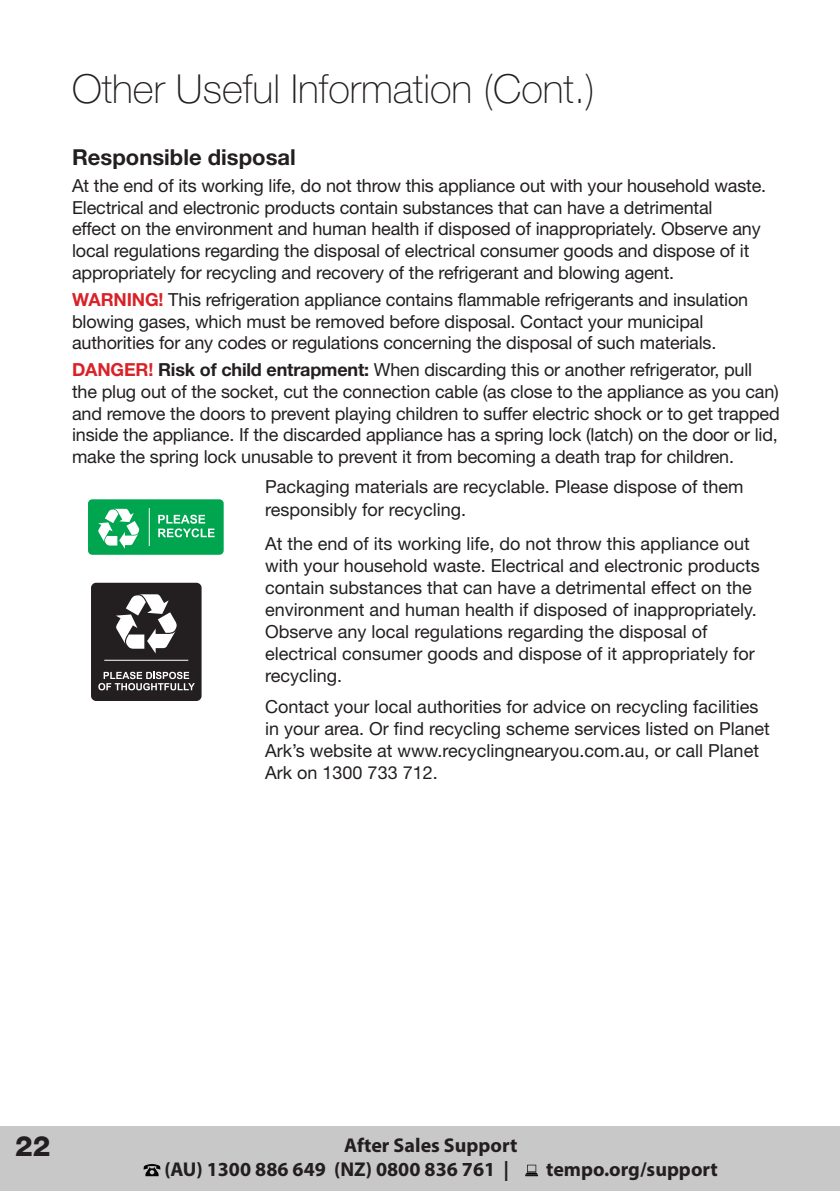
<style>
.page{position:relative;width:840px;height:1191px;background:#fff}
.page>*{position:absolute;margin:0;border:0;box-sizing:border-box;transform-origin:0 0}
.t1{font:100 40px "Helvetica Neue";color:#231f20}
.t2{font:800 28px "Helvetica Neue";color:#231f20}
.t3{font:700 22px "Helvetica Neue";color:#231f20}
.t4{font:700 20px/24px "Myriad Pro";color:#231f20}
.t5{font:18px/21.6px "Helvetica Neue";letter-spacing:-.01em;color:#231f20}
.s1{font-weight:700;color:#da2128}
.s2{font-weight:700}
</style>
<div class="page">
<div style="left:0;top:1126px;width:839px;height:65px;background:#c8c8c9"></div>
<svg style="left:143px;top:1164px;width:17px;height:12px"></svg>
<svg style="left:525px;top:1164px;width:13px;height:12px"></svg>
<div style="left:91px;top:583px;width:110px;height:118px;background:#231f20;border-radius:5px"></div>
<hr style="left:104px;top:660px;width:84px;height:1px;background:#fff">
<svg style="left:116px;top:594px;width:61px;height:59px"></svg>
<svg style="left:98px;top:672px;width:97px;height:18px"></svg>
<div style="left:88px;top:499px;width:135px;height:56px;background:#00a54f;border-radius:4px"></div>
<hr style="left:149px;top:508px;width:1px;height:38px;background:#fff">
<svg style="left:98px;top:509px;width:41px;height:40px"></svg>
<svg style="left:158px;top:515px;width:56px;height:22px"></svg>
<h1 class="t1" style="left:72px;top:66px;width:524px">Other Useful Information (Cont.)</h1>
<p class="t3" style="left:72px;top:143px;width:225px">Responsible disposal</p>
<p class="t5" style="left:72px;top:175px;width:695px">At the end of its working life, do not throw this appliance out with your household waste.<br>Electrical and electronic products contain substances that can have a detrimental<br>effect on the environment and human health if disposed of inappropriately. Observe any local regulations regarding the disposal of electrical consumer goods and dispose of it appropriately for recycling and recovery of the refrigerant and blowing agent.</p>
<p class="t5" style="left:72px;top:288px;width:677px"><span class="s1">WARNING!</span> This refrigeration appliance contains flammable refrigerants and insulation blowing gases, which must be removed before disposal. Contact your municipal authorities for any codes or regulations concerning the disposal of such materials.</p>
<p class="t5" style="left:72px;top:359px;width:708px"><span class="s1">DANGER!</span> <span class="s2">Risk of child entrapment:</span> When discarding this or another refrigerator, pull the plug out of the socket, cut the connection cable (as close to the appliance as you can) and remove the doors to prevent playing children to suffer electric shock or to get trapped inside the appliance. If the discarded appliance has a spring lock (latch) on the door or lid, make the spring lock unusable to prevent it from becoming a death trap for children.</p>
<p class="t5" style="left:265px;top:475px;width:479px;line-height:22.8px">Packaging materials are recyclable. Please dispose of them responsibly for recycling.</p>
<p class="t5" style="left:265px;top:532px;width:496px">At the end of its working life, do not throw this appliance out with your household waste. Electrical and electronic products contain substances that can have a detrimental effect on the environment and human health if disposed of inappropriately.<br>Observe any local regulations regarding the disposal of electrical consumer goods and dispose of it appropriately for recycling.</p>
<p class="t5" style="left:265px;top:695px;width:506px">Contact your local authorities for advice on recycling facilities in your area. Or find recycling scheme services listed on Planet Ark’s website at www.recyclingnearyou.com.au, or call Planet Ark on 1300 733 712.</p>
<h2 class="t2" style="left:15px;top:1129px;width:37px">22</h2>
<p class="t4" style="left:164px;top:1132px;width:354px;text-indent:180px">After Sales Support (AU) 1300 886 649 (NZ) 0800 836 761 |</p>
<p class="t4" style="left:546px;top:1156px;width:173px">tempo.org/support</p>
</div>
